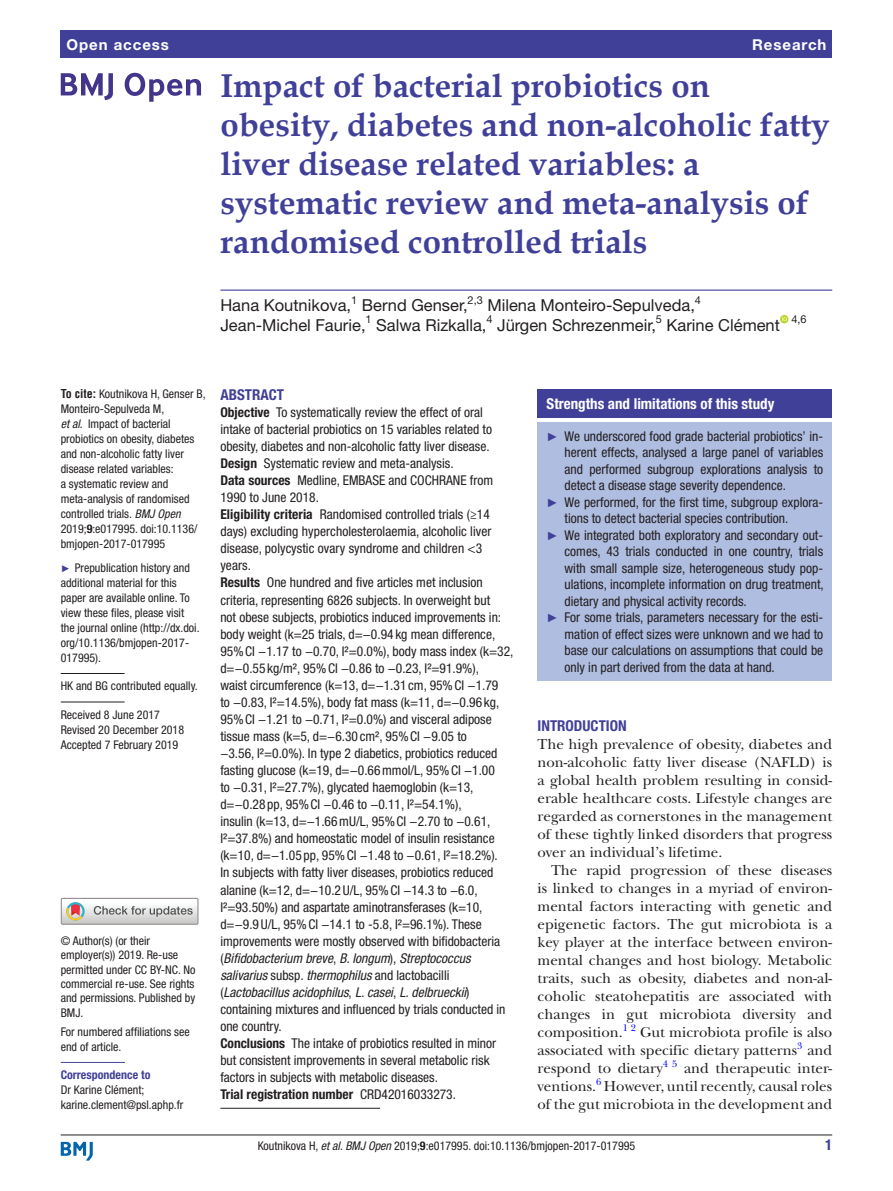
<style>
.page{position:relative;width:893px;height:1191px;background:#fff}
.page>*{position:absolute;margin:0;border:0;box-sizing:border-box;transform-origin:0 0}
.t1{font:700 33px/39px "Book Antiqua";color:#414099}
.t2{font:16.5px "Helvetica Neue LT Std";color:#231f20}
.t3{font:15px/18px "New Baskerville";color:#231f20;text-align:justify}
.t4{font:700 condensed 15px "Helvetica Neue LT Std";color:#fff}
.t5{font:700 condensed 15px "Helvetica Neue LT Std";color:#414099}
.t6{font:700 15px "Helvetica Neue LT Std";letter-spacing:.065em;color:#fff}
.t7{font:condensed 13.5px/17.1px "Helvetica Neue LT Std";color:#231f20}
.t8{font:condensed 12px/15px "Helvetica Neue LT Std";color:#231f20}
.t9{font:700 condensed 12px "Helvetica Neue LT Std";color:#414099}
.t10{font:10.95px "Helvetica Neue LT Std";color:#231f20}
.t11{font:9.9px "New Baskerville";color:#00f}
.s1{font-family:"Helvetica LT Std";font-weight:700}
.s2{font-style:italic}
.s3{font-weight:700}
.s4{font-family:"Arial";font-stretch:normal;font-size:9.75px;color:#414099}
.s5{font-family:"Arial";font-stretch:normal;font-size:12px;color:#414099}
</style>
<div class="page">
<hr style="left:61px;top:1134px;width:771px;height:1px;background:#231f20">
<svg style="left:61px;top:1141px;width:32px;height:19px"></svg>
<div style="left:61px;top:31px;width:771px;height:27px;background:#414099"></div>
<hr style="left:220px;top:289px;width:612px;height:2px;background:#414099">
<svg style="left:780px;top:315px;width:8px;height:8px"></svg>
<hr style="left:61px;top:673px;width:64px;height:1px;background:#231f20">
<hr style="left:61px;top:701px;width:64px;height:1px;background:#231f20">
<hr style="left:61px;top:1062px;width:64px;height:1px;background:#414099">
<svg style="left:61px;top:73px;width:52px;height:27px"></svg>
<svg style="left:125px;top:73px;width:76px;height:29px"></svg>
<div style="left:61px;top:897px;width:138px;height:27px;border:1px solid #969090"></div>
<svg style="left:61px;top:898px;width:137px;height:26px"></svg>
<hr style="left:220px;top:1107px;width:160px;height:1px;background:#231f20">
<div style="left:538px;top:389px;width:294px;height:29px;background:#414099"></div>
<div style="left:538px;top:422px;width:294px;height:258px;background:#afbde1"></div>
<p class="t6" style="left:66px;top:35px;width:104px">Open access</p>
<p class="t6" style="left:752px;top:35px;width:76px">Research</p>
<h1 class="t1" style="left:220px;top:66px;width:611px">Impact of bacterial probiotics on obesity, diabetes and non-alcoholic fatty liver disease related variables: a systematic review and meta-analysis of randomised controlled trials</h1>
<p class="t2" style="left:220px;top:296px;width:132px">Hana Koutnikova,</p>
<p class="t10" style="left:351px;top:293px;width:8px">1</p>
<p class="t2" style="left:362px;top:296px;width:107px">Bernd Genser,</p>
<p class="t10" style="left:468px;top:293px;width:17px">2,3</p>
<p class="t2" style="left:487px;top:296px;width:209px">Milena Monteiro-Sepulveda,</p>
<p class="t10" style="left:695px;top:293px;width:8px">4</p>
<p class="t2" style="left:220px;top:315px;width:147px">Jean-Michel Faurie,</p>
<p class="t10" style="left:366px;top:313px;width:8px">1</p>
<p class="t2" style="left:376px;top:315px;width:112px">Salwa Rizkalla,</p>
<p class="t10" style="left:486px;top:313px;width:8px">4</p>
<p class="t2" style="left:497px;top:315px;width:160px">Jürgen Schrezenmeir,</p>
<p class="t10" style="left:656px;top:313px;width:8px">5</p>
<p class="t2" style="left:667px;top:315px;width:115px">Karine Clément</p>
<p class="t10" style="left:791px;top:313px;width:17px">4,6</p>
<p class="t8" style="left:61px;top:386px;width:146px"><span class="s1">To cite:</span> Koutnikova H, Genser B,<br>Monteiro-Sepulveda M,<br><span class="s2">et al</span>. Impact of bacterial probiotics on obesity, diabetes and non-alcoholic fatty liver disease related variables:<br>a systematic review and meta-analysis of randomised controlled trials. <span class="s2">BMJ Open<br></span>2019;<span class="s3">9</span>:e017995. doi:10.1136/ bmjopen-2017-017995</p>
<p class="t8" style="left:61px;top:560px;width:140px"><span class="s4">►</span> Prepublication history and additional material for this paper are available online. To view these files, please visit the journal online (http://dx.doi. org/10.1136/bmjopen-2017-<br>017995).</p>
<p class="t8" style="left:61px;top:678px;width:139px">HK and BG contributed equally.</p>
<p class="t8" style="left:61px;top:707px;width:125px">Received 8 June 2017<br>Revised 20 December 2018<br>Accepted 7 February 2019</p>
<p class="t8" style="left:61px;top:933px;width:136px;line-height:14.4px">© Author(s) (or their employer(s)) 2019. Re-use permitted under CC BY-NC. No commercial re-use. See rights and permissions. Published by<br>BMJ.</p>
<p class="t8" style="left:61px;top:1024px;width:130px">For numbered affiliations see end of article.</p>
<p class="t9" style="left:61px;top:1067px;width:91px">Correspondence to</p>
<p class="t8" style="left:61px;top:1082px;width:124px">Dr Karine Clément; karine.clement@psl.aphp.fr</p>
<p class="t5" style="left:220px;top:385px;width:65px">Abstract</p>
<p class="t7" style="left:220px;top:403px;width:294px"><span class="s3">Objective</span> To systematically review the effect of oral intake of bacterial probiotics on 15 variables related to obesity, diabetes and non-alcoholic fatty liver disease.<br><span class="s3">Design</span> Systematic review and meta-analysis.<br><span class="s3">Data sources</span> Medline, EMBASE and COCHRANE from 1990 to June 2018.<br><span class="s3">Eligibility criteria</span> Randomised controlled trials (≥14 days) excluding hypercholesterolaemia, alcoholic liver disease, polycystic ovary syndrome and children &lt;3 years.<br><span class="s3">Results</span> One hundred and five articles met inclusion criteria, representing 6826 subjects. In overweight but<br>not obese subjects, probiotics induced improvements in: body weight (k=25 trials, d=−0.94 kg mean difference, 95%CI −1.17 to −0.70, I²=0.0%), body mass index (k=32, d=−0.55 kg/m², 95%CI −0.86 to −0.23, I²=91.9%),<br>waist circumference (k=13, d=−1.31 cm, 95%CI −1.79<br>to −0.83, I²=14.5%), body fat mass (k=11, d=−0.96 kg, 95%CI −1.21 to −0.71, I²=0.0%) and visceral adipose tissue mass (k=5, d=−6.30 cm², 95%CI −9.05 to<br>−3.56, I²=0.0%). In type 2 diabetics, probiotics reduced fasting glucose (k=19, d=−0.66mmol/L, 95%CI −1.00<br>to −0.31, I²=27.7%), glycated haemoglobin (k=13, d=−0.28 pp, 95%CI −0.46 to −0.11, I²=54.1%),<br>insulin (k=13, d=−1.66mU/L, 95%CI −2.70 to −0.61, I²=37.8%) and homeostatic model of insulin resistance (k=10, d=−1.05 pp, 95%CI −1.48 to −0.61, I²=18.2%).<br>In subjects with fatty liver diseases, probiotics reduced alanine (k=12, d=−10.2U/L, 95%CI −14.3 to −6.0, I²=93.50%) and aspartate aminotransferases (k=10, d=−9.9U/L, 95%CI −14.1 to -5.8, I²=96.1%). These improvements were mostly observed with bifidobacteria (<span class="s2">Bifidobacterium breve</span>, <span class="s2">B. longum</span>), <span class="s2">Streptococcus salivarius</span> subsp<span class="s2">. thermophilus</span> and lactobacilli (<span class="s2">Lactobacillus acidophilus</span>, <span class="s2">L. casei</span>, <span class="s2">L. delbrueckii</span>) containing mixtures and influenced by trials conducted in one country.<br><span class="s3">Conclusions</span> The intake of probiotics resulted in minor but consistent improvements in several metabolic risk factors in subjects with metabolic diseases.<br><span class="s3">Trial registration number</span> CRD42016033273.</p>
<p class="t4" style="left:547px;top:394px;width:229px">Strengths and limitations of this study</p>
<p class="t7" style="left:547px;top:427px;width:278px"><span class="s5">►</span> We underscored food grade bacterial probiotics’ in-</p>
<p class="t7" style="left:565px;top:444px;width:260px">herent effects, analysed a large panel of variables</p>
<p class="t7" style="left:565px;top:460px;width:260px">and performed subgroup explorations analysis to</p>
<p class="t7" style="left:565px;top:477px;width:223px">detect a disease stage severity dependence.</p>
<p class="t7" style="left:547px;top:493px;width:278px"><span class="s5">►</span> We performed, for the first time, subgroup explora-</p>
<p class="t7" style="left:565px;top:510px;width:225px">tions to detect bacterial species contribution.</p>
<p class="t7" style="left:547px;top:526px;width:278px"><span class="s5">►</span> We integrated both exploratory and secondary out-</p>
<p class="t7" style="left:565px;top:543px;width:260px">comes, 43 trials conducted in one country, trials</p>
<p class="t7" style="left:565px;top:559px;width:260px">with small sample size, heterogeneous study pop-</p>
<p class="t7" style="left:565px;top:576px;width:261px">ulations, incomplete information on drug treatment,</p>
<p class="t7" style="left:565px;top:592px;width:184px">dietary and physical activity records.</p>
<p class="t7" style="left:547px;top:609px;width:278px"><span class="s5">►</span> For some trials, parameters necessary for the esti-</p>
<p class="t7" style="left:565px;top:625px;width:260px">mation of effect sizes were unknown and we had to</p>
<p class="t7" style="left:565px;top:642px;width:260px">base our calculations on assumptions that could be</p>
<p class="t7" style="left:565px;top:658px;width:212px">only in part derived from the data at hand.</p>
<p class="t5" style="left:538px;top:717px;width:91px">Introduction</p>
<p class="t3" style="left:538px;top:735px;width:296px">The high prevalence of obesity, diabetes and non-alcoholic fatty liver disease (NAFLD) is a global health problem resulting in consid&shy;erable healthcare costs. Lifestyle changes are regarded as cornerstones in the management of these tightly linked disorders that progress over an individual’s lifetime.</p>
<p class="t3" style="left:538px;top:861px;width:296px;text-indent:14px">The rapid progression of these diseases is linked to changes in a myriad of environ&shy;mental factors interacting with genetic and epigenetic factors. The gut microbiota is a key player at the interface between environ&shy;mental changes and host biology. Metabolic traits, such as obesity, diabetes and non-al&shy;coholic steatohepatitis are associated with changes in gut microbiota diversity and composition.</p>
<p class="t11" style="left:623px;top:1021px;width:15px">1 2</p>
<p class="t3" style="left:538px;top:1023px;width:296px;text-indent:103px">Gut microbiota profile is also associated with specific dietary patterns</p>
<p class="t11" style="left:797px;top:1039px;width:7px">3</p>
<p class="t3" style="left:807px;top:1041px;width:26px">and</p>
<p class="t3" style="left:538px;top:1059px;width:127px">respond to dietary</p>
<p class="t11" style="left:663px;top:1057px;width:16px">4 5</p>
<p class="t3" style="left:684px;top:1059px;width:150px">and therapeutic inter-</p>
<p class="t3" style="left:538px;top:1077px;width:60px">ventions.</p>
<p class="t11" style="left:596px;top:1075px;width:7px">6</p>
<p class="t3" style="left:538px;top:1077px;width:296px;text-align:right">However, until recently, causal roles<br>of the gut microbiota in the development and</p>
<p class="t8" style="left:258px;top:1137px;width:379px">Koutnikova H, <span class="s2">et al</span>. <span class="s2">BMJ Open</span> 2019;<span class="s3">9</span>:e017995. doi:10.1136/bmjopen-2017-017995</p>
<p class="t5" style="left:825px;top:1135px;width:9px">1</p>
</div>
